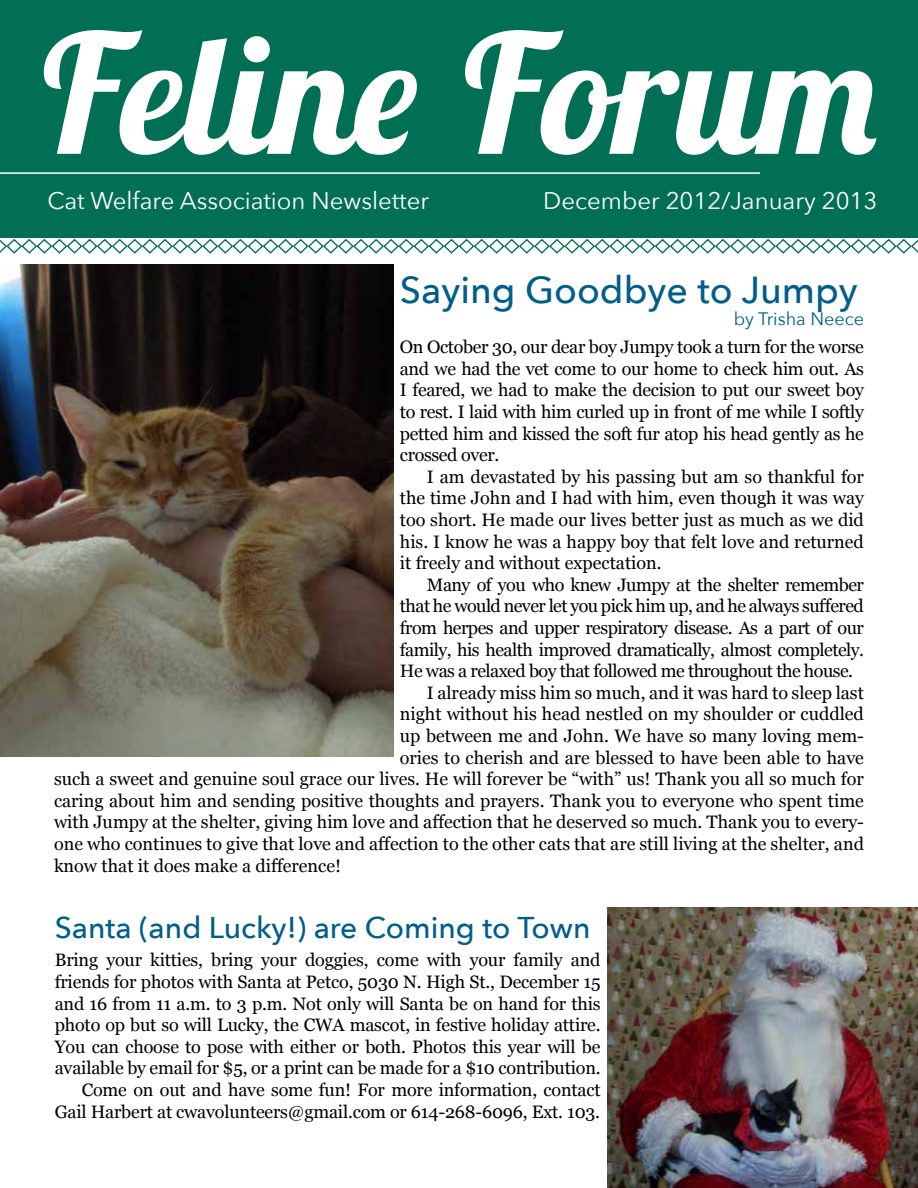
<style>
.page{position:relative;width:918px;height:1188px;background:#fff}
.page>*{position:absolute;margin:0;border:0;box-sizing:border-box;transform-origin:0 0}
.t1{font:italic 700 165px "Lobster Two";color:#fff}
.t2{font:500 37.5px "Avenir Next";color:#005e8a}
.t3{font:500 30px "Avenir Next";color:#005e8a}
.t4{font:24px "Avenir Next";color:#fff}
.t5{font:18px/21.6px "Georgia";letter-spacing:-.01em;color:#000;text-align:justify}
.t6{font:18px "Georgia";letter-spacing:-.03em;color:#000}
.t7{font:18px "Avenir Next";color:#005e8a}
</style>
<div class="page">
<img style="left:0;top:264px;width:393px;height:492px">
<div style="left:0;top:0;width:918px;height:238px;background:#006f53"></div>
<svg style="left:0;top:238px;width:918px;height:16px"></svg>
<hr style="left:0;top:172px;width:760px;height:2px;background:#fff">
<img style="left:608px;top:907px;width:310px;height:281px">
<h1 class="t1" style="left:33px;top:-11px;width:852px">Feline Forum</h1>
<h3 class="t4" style="left:48px;top:186px;width:383px">Cat Welfare Association Newsletter</h3>
<h3 class="t4" style="left:543px;top:186px;width:336px">December 2012/January 2013</h3>
<h2 class="t2" style="left:400px;top:268px;width:459px">Saying Goodbye to Jumpy</h2>
<p class="t7" style="left:734px;top:308px;width:132px">by Trisha Neece</p>
<p class="t5" style="left:400px;top:335px;width:466px">On October 30, our dear boy Jumpy took a turn for the worse and we had the vet come to our home to check him out. As I feared, we had to make the decision to put our sweet boy to rest. I laid with him curled up in front of me while I softly petted him and kissed the soft fur atop his head gently as he crossed over.</p>
<p class="t5" style="left:400px;top:465px;width:466px;text-indent:27px">I am devastated by his passing but am so thankful for the time John and I had with him, even though it was way too short. He made our lives better just as much as we did his. I know he was a happy boy that felt love and returned it freely and without expectation.</p>
<p class="t6" style="left:427px;top:571px;width:439px">Many of you who knew Jumpy at the shelter remember</p>
<p class="t6" style="left:400px;top:593px;width:466px">that he would never let you pick him up, and he always suffered</p>
<p class="t6" style="left:400px;top:615px;width:466px">from herpes and upper respiratory disease. As a part of our</p>
<p class="t6" style="left:400px;top:636px;width:466px">family, his health improved dramatically, almost completely.</p>
<p class="t6" style="left:400px;top:658px;width:455px">He was a relaxed boy that followed me throughout the house.</p>
<p class="t5" style="left:427px;top:681px;width:439px">I already miss him so much, and it was hard to sleep last</p>
<p class="t5" style="left:400px;top:703px;width:466px">night without his head nestled on my shoulder or cuddled</p>
<p class="t5" style="left:400px;top:724px;width:466px">up between me and John. We have so many loving mem-</p>
<p class="t5" style="left:400px;top:746px;width:466px">ories to cherish and are blessed to have been able to have</p>
<p class="t5" style="left:54px;top:767px;width:811px">such a sweet and genuine soul grace our lives. He will forever be “with” us! Thank you all so much for</p>
<p class="t5" style="left:54px;top:789px;width:811px">caring about him and sending positive thoughts and prayers. Thank you to everyone who spent time</p>
<p class="t5" style="left:54px;top:811px;width:812px">with Jumpy at the shelter, giving him love and affection that he deserved so much. Thank you to every-</p>
<p class="t5" style="left:54px;top:832px;width:812px">one who continues to give that love and affection to the other cats that are still living at the shelter, and</p>
<p class="t5" style="left:54px;top:854px;width:289px">know that it does make a difference!</p>
<h3 class="t3" style="left:55px;top:909px;width:537px">Santa (and Lucky!) are Coming to Town</h3>
<p class="t5" style="left:55px;top:949px;width:548px;text-align:right">Bring your kitties, bring your doggies, come with your family and friends for photos with Santa at Petco, 5030 N. High St., December 15 and 16 from 11 a.m. to 3 p.m. Not only will Santa be on hand for this photo op but so will Lucky, the CWA mascot, in festive holiday attire.<br>You can choose to pose with either or both. Photos this year will be available by email for $5, or a print can be made for a $10 contribution.<br>Come on out and have some fun! For more information, contact Gail Harbert at cwavolunteers@gmail.com or 614-268-6096, Ext. 103.</p>
</div>
